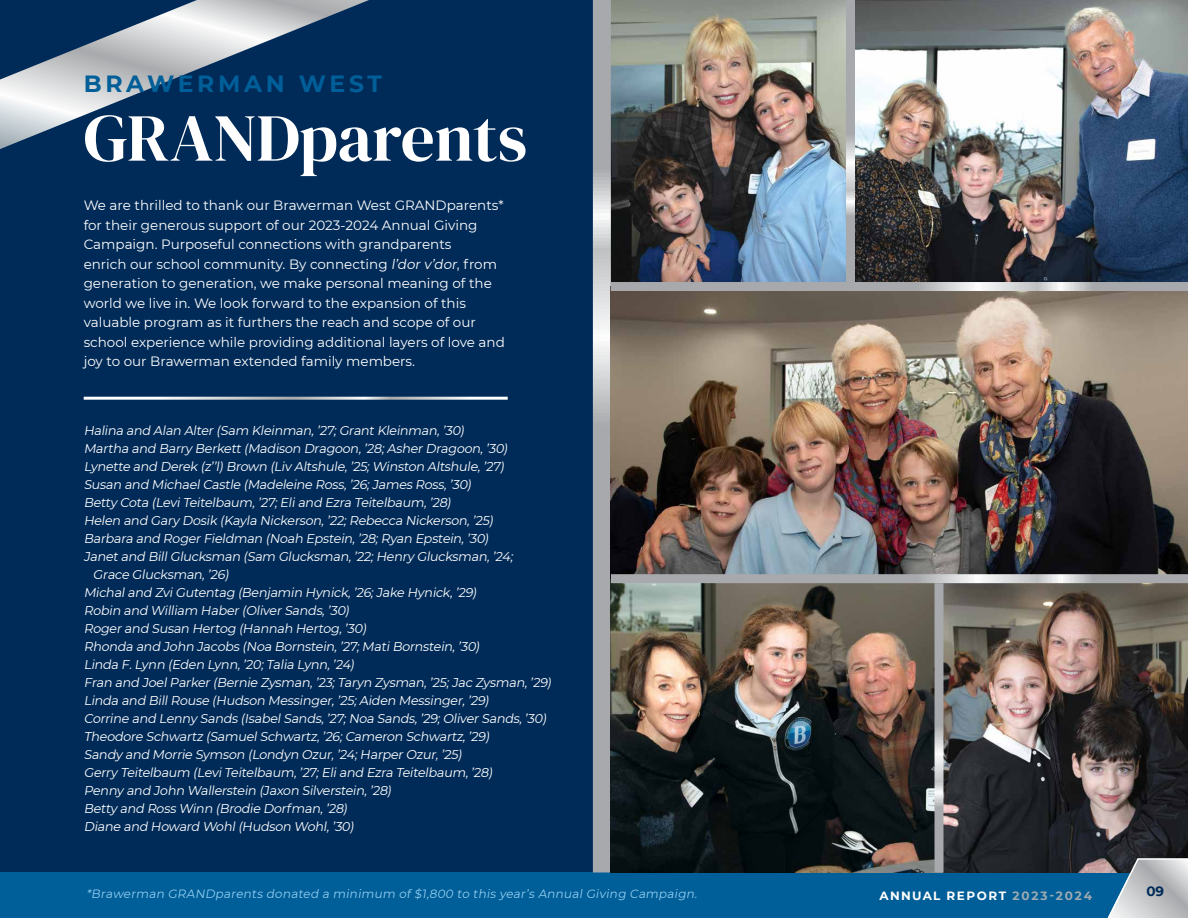
<style>
.page{position:relative;width:1188px;height:918px;background:#002b58}
.page>*{position:absolute;margin:0;border:0;box-sizing:border-box;transform-origin:0 0}
.t1{font:67.05px "DM Serif Display";letter-spacing:-.005em;color:#fff}
.t2{font:700 23.4px "Montserrat";letter-spacing:.16em;color:#005e98}
.t3{font:13.5px/19.5px "Montserrat";color:#fff}
.t4{font:700 13.5px "Montserrat";color:#002b58}
.t5{font:italic 12.75px "Montserrat";letter-spacing:-.02em;color:#fff}
.t6{font:italic 12px "Montserrat";color:#92cef1}
.t7{font:700 12px "Montserrat";letter-spacing:.13em;color:#fff}
.s1{font-style:italic}
.s2{color:#9eaab1}
</style>
<div class="page">
<div style="left:0;top:873px;width:1188px;height:45px;background:#005e98"></div>
<svg style="left:0;top:0;width:369px;height:149px"></svg>
<hr style="left:84px;top:397px;width:424px;height:3px;background:#fff">
<img style="left:611px;top:0;width:235px;height:282px">
<svg style="left:593px;top:0;width:18px;height:873px;background:#b4b6b9"></svg>
<img style="left:611px;top:583px;width:323px;height:290px">
<img style="left:611px;top:291px;width:577px;height:283px">
<img style="left:855px;top:0;width:333px;height:282px">
<img style="left:944px;top:583px;width:244px;height:289px">
<svg style="left:1098px;top:857px;width:90px;height:61px"></svg>
<svg style="left:611px;top:282px;width:577px;height:9px;background:#b5b7b9"></svg>
<svg style="left:611px;top:574px;width:577px;height:9px;background:#b3b5b7"></svg>
<svg style="left:846px;top:0;width:9px;height:282px;background:#b5b6b9"></svg>
<svg style="left:934px;top:583px;width:10px;height:290px;background:#aaacae"></svg>
<h2 class="t2" style="left:84px;top:67px;width:300px">BRAWERMAN WEST</h2>
<h1 class="t1" style="left:84px;top:99px;width:445px">GRANDparents</h1>
<p class="t3" style="left:84px;top:195px;width:423px">We are thrilled to thank our Brawerman West GRANDparents* for their generous support of our 2023-2024 Annual Giving Campaign. Purposeful connections with grandparents<br>enrich our school community. By connecting <span class="s1">l’dor v’dor</span>, from generation to generation, we make personal meaning of the world we live in. We look forward to the expansion of this valuable program as it furthers the reach and scope of our school experience while providing additional layers of love and joy to our Brawerman extended family members.</p>
<p class="t5" style="left:84px;top:421px;width:385px">Halina and Alan Alter(Sam Kleinman,’27;GrantKleinman,’30)</p>
<p class="t5" style="left:84px;top:439px;width:428px">Martha and Barry Berkett(Madison Dragoon,’28;AsherDragoon,’30)</p>
<p class="t5" style="left:84px;top:457px;width:425px">Lynette and Derek (z’’l)Brown (Liv Altshule,’25;Winston Altshule,’27)</p>
<p class="t5" style="left:84px;top:475px;width:392px">Susan and MichaelCastle (Madeleine Ross,’26;James Ross,’30)</p>
<p class="t5" style="left:84px;top:493px;width:372px">Betty Cota (LeviTeitelbaum,’27;Eliand Ezra Teitelbaum,’28)</p>
<p class="t5" style="left:84px;top:511px;width:414px">Helen and Gary Dosik (Kayla Nickerson,’22;Rebecca Nickerson,’25)</p>
<p class="t5" style="left:84px;top:529px;width:409px">Barbara and RogerFieldman (Noah Epstein,’28;Ryan Epstein,’30)</p>
<p class="t5" style="left:84px;top:547px;width:433px">Janetand BillGlucksman (Sam Glucksman,’22;Henry Glucksman,’24;</p>
<p class="t5" style="left:93px;top:565px;width:140px">Grace Glucksman,’26)</p>
<p class="t5" style="left:84px;top:583px;width:397px">Michaland ZviGutentag (Benjamin Hynick,’26;Jake Hynick,’29)</p>
<p class="t5" style="left:84px;top:601px;width:270px">Robin and William Haber(OliverSands,’30)</p>
<p class="t5" style="left:84px;top:619px;width:287px">Rogerand Susan Hertog (Hannah Hertog,’30)</p>
<p class="t5" style="left:84px;top:637px;width:400px">Rhonda and John Jacobs (Noa Bornstein,’27;MatiBornstein,’30)</p>
<p class="t5" style="left:84px;top:655px;width:275px">Linda F.Lynn (Eden Lynn,’20;Talia Lynn,’24)</p>
<p class="t5" style="left:84px;top:673px;width:472px">Fran and JoelParker(Bernie Zysman,’23;Taryn Zysman,’25;Jac Zysman,’29)</p>
<p class="t5" style="left:84px;top:691px;width:409px">Linda and BillRouse (Hudson Messinger,’25;Aiden Messinger,’29)</p>
<p class="t5" style="left:84px;top:709px;width:467px">Corrine and Lenny Sands (IsabelSands,’27;Noa Sands,’29;OliverSands,’30)</p>
<p class="t5" style="left:84px;top:727px;width:410px">Theodore Schwartz (SamuelSchwartz,’26;Cameron Schwartz,’29)</p>
<p class="t5" style="left:84px;top:745px;width:382px">Sandy and Morrie Symson (Londyn Ozur,’24;HarperOzur,’25)</p>
<p class="t5" style="left:84px;top:763px;width:413px">Gerry Teitelbaum (LeviTeitelbaum,’27;Eliand Ezra Teitelbaum,’28)</p>
<p class="t5" style="left:84px;top:781px;width:312px">Penny and John Wallerstein (Jaxon Silverstein,’28)</p>
<p class="t5" style="left:84px;top:799px;width:268px">Betty and Ross Winn (Brodie Dorfman,’28)</p>
<p class="t5" style="left:84px;top:817px;width:274px">Diane and Howard Wohl(Hudson Wohl,’30)</p>
<p class="t6" style="left:86px;top:885px;width:615px">*Brawerman GRANDparents donated a minimum of $1,800 to this year’s Annual Giving Campaign.</p>
<p class="t7" style="left:880px;top:887px;width:214px">ANNUAL REPORT <span class="s2">2023-2024</span></p>
<p class="t4" style="left:1146px;top:882px;width:19px">09</p>
</div>
